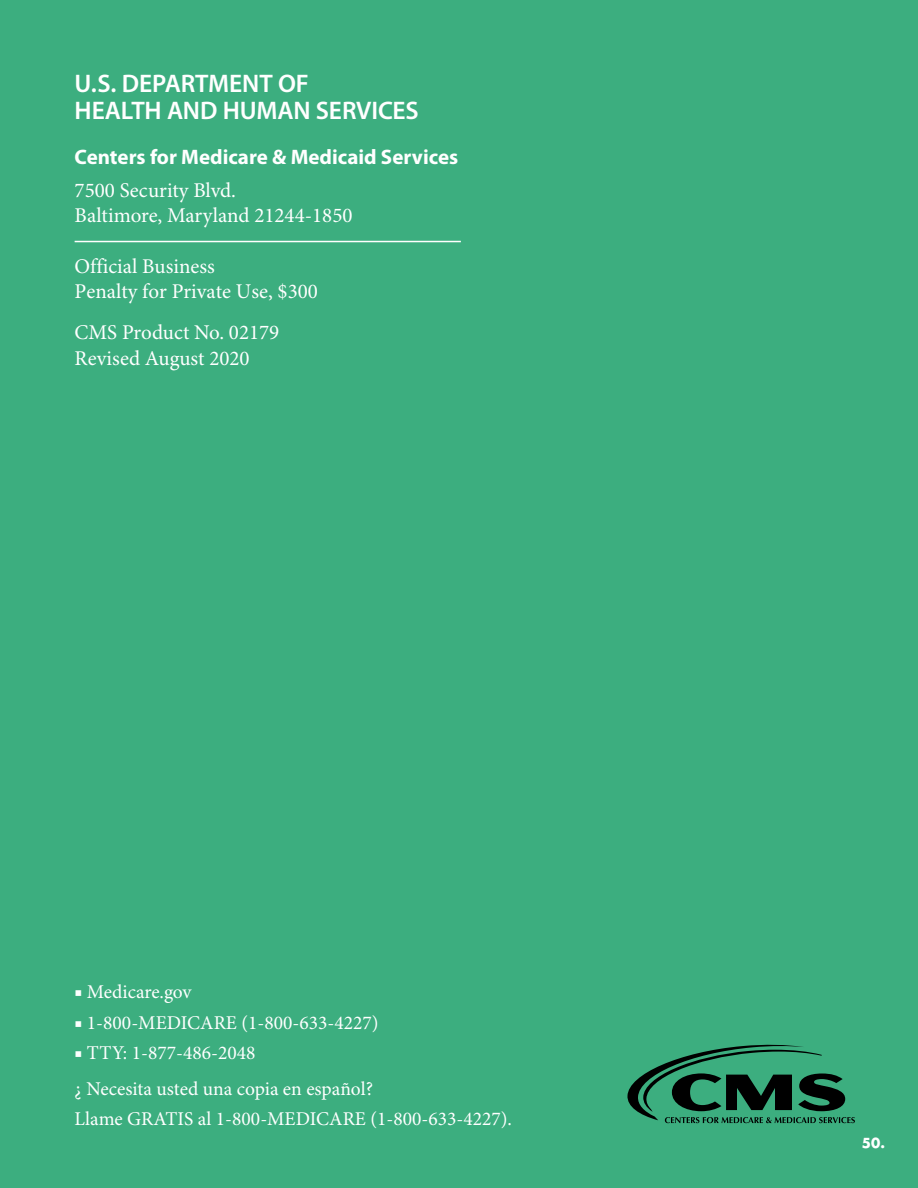
<style>
.page{position:relative;width:918px;height:1188px;background:#3cae7f}
.page>*{position:absolute;margin:0;border:0;box-sizing:border-box;transform-origin:0 0}
.t1{font:600 25.5px "Myriad Pro";letter-spacing:-.005em;color:#fff}
.t2{font:21px "Minion Pro";color:#fff}
.Heading_3{font:700 21px "Myriad Pro";color:#fff}
.Body_Text_13{font:19.5px "Minion Pro";color:#fff}
.t3{font:700 13.5px "Futura Std";color:#fff}
</style>
<div class="page">
<svg style="left:627px;top:1045px;width:228px;height:78px"></svg>
<hr style="left:75px;top:241px;width:386px;height:1px;background:#fff">
<h2 class="t1" style="left:75px;top:69px;width:236px">U.S. DEPARTMENT OF</h2>
<h2 class="t1" style="left:75px;top:96px;width:346px">HEALTH AND HUMAN SERVICES</h2>
<h2 class="Heading_3" style="left:75px;top:145px;width:385px">Centers for Medicare &amp; Medicaid Services</h2>
<h2 class="t2" style="left:75px;top:178px;width:160px">7500 Security Blvd.</h2>
<h2 class="t2" style="left:75px;top:203px;width:279px">Baltimore, Maryland 21244-1850</h2>
<h2 class="t2" style="left:75px;top:254px;width:142px">Official Business</h2>
<h2 class="t2" style="left:75px;top:279px;width:245px">Penalty for Private Use, $300</h2>
<h2 class="t2" style="left:75px;top:320px;width:206px">CMS Product No. 02179</h2>
<h2 class="t2" style="left:75px;top:345px;width:177px">Revised August 2020</h2>
<p class="Body_Text_13" style="left:75px;top:981px;width:119px">■ Medicare.gov</p>
<p class="Body_Text_13" style="left:75px;top:1011px;width:306px">■ 1-800-MEDICARE (1-800-633-4227)</p>
<p class="Body_Text_13" style="left:75px;top:1041px;width:182px">■ TTY: 1-877-486-2048</p>
<p class="Body_Text_13" style="left:75px;top:1077px;width:300px">¿ Necesita usted una copia en español?</p>
<p class="Body_Text_13" style="left:75px;top:1107px;width:437px">Llame GRATIS al 1-800-MEDICARE (1-800-633-4227).</p>
<p class="t3" style="left:862px;top:1134px;width:25px">50.</p>
</div>
